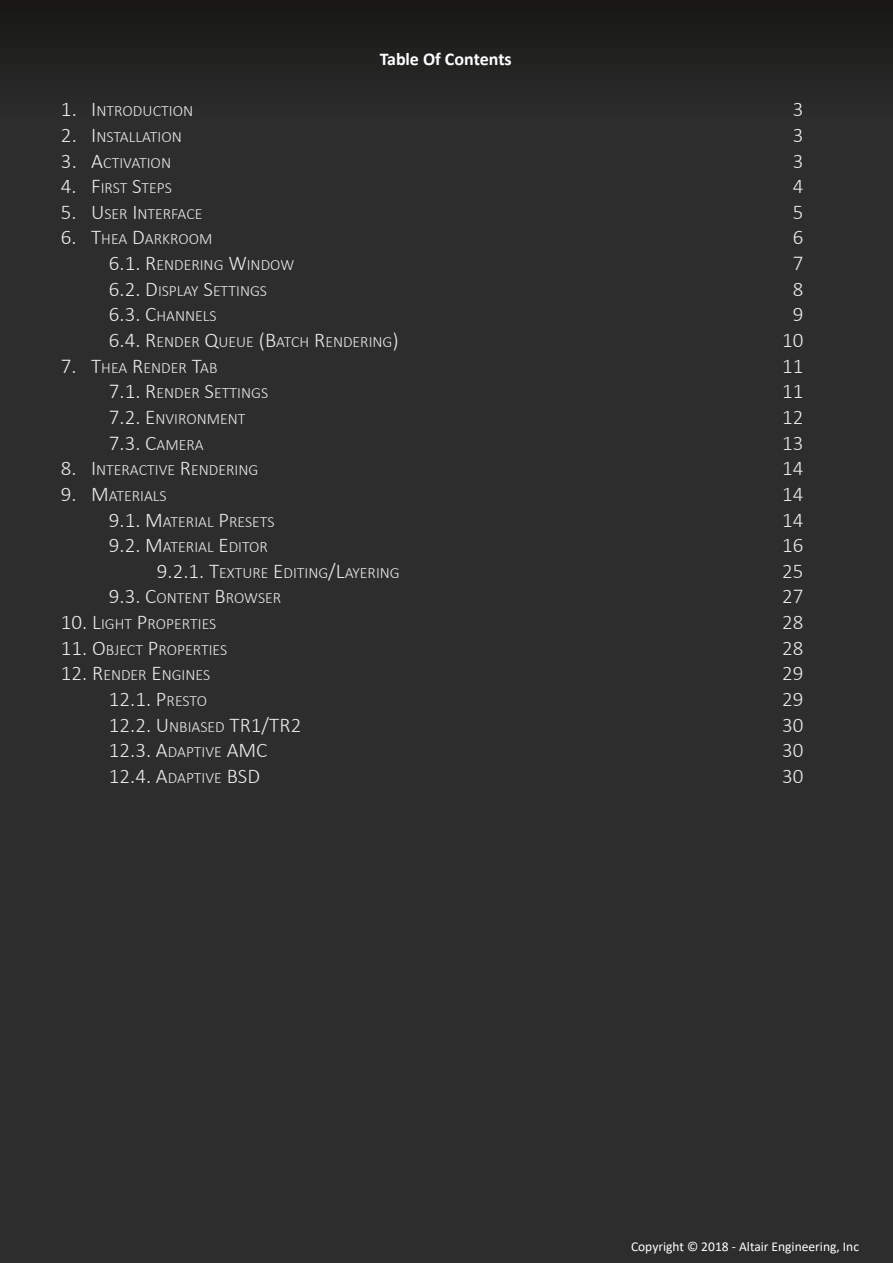
<style>
.page{position:relative;width:893px;height:1263px;background:#2d2d2d}
.page>*{position:absolute;margin:0;border:0;box-sizing:border-box;transform-origin:0 0}
.t1{font:300 21px "Calibri";color:#ebebeb}
.t2{font:700 18px "Calibri";letter-spacing:-.005em;color:#fff}
.t3{font:300 15.75px "Calibri";color:#ebebeb}
.t4{font:13.5px "Calibri";color:#fff}
.s1{font-size:21px}
.s2{font-size:15.75px}
</style>
<div class="page">
<div style="left:1px;top:1px;width:891px;height:119px;background:#222221"></div>
<p class="t2" style="left:380px;top:51px;width:134px">Table Of Contents</p>
<p class="t3" style="left:61px;top:104px;width:134px"><span class="s1">1. I</span>NTRODUCTION</p>
<h1 class="t1" style="left:793px;top:101px;width:12px">3</h1>
<p class="t3" style="left:61px;top:130px;width:123px"><span class="s1">2. I</span>NSTALLATION</p>
<h1 class="t1" style="left:793px;top:126px;width:12px">3</h1>
<p class="t3" style="left:61px;top:156px;width:112px"><span class="s1">3. A</span>CTIVATION</p>
<h1 class="t1" style="left:793px;top:152px;width:12px">3</h1>
<p class="t3" style="left:61px;top:181px;width:112px"><span class="s1">4. F</span>IRST <span class="s1">S</span>TEPS</p>
<h1 class="t1" style="left:793px;top:177px;width:12px">4</h1>
<p class="t3" style="left:61px;top:207px;width:143px"><span class="s1">5. U</span>SER <span class="s1">I</span>NTERFACE</p>
<h1 class="t1" style="left:793px;top:203px;width:12px">5</h1>
<p class="t3" style="left:61px;top:233px;width:153px"><span class="s1">6. T</span>HEA <span class="s1">D</span>ARKROOM</p>
<h1 class="t1" style="left:793px;top:229px;width:12px">6</h1>
<p class="t3" style="left:109px;top:258px;width:187px"><span class="s1">6.1. R</span>ENDERING <span class="s1">W</span>INDOW</p>
<h1 class="t1" style="left:793px;top:254px;width:12px">7</h1>
<p class="t3" style="left:109px;top:284px;width:160px"><span class="s1">6.2. D</span>ISPLAY <span class="s1">S</span>ETTINGS</p>
<h1 class="t1" style="left:793px;top:280px;width:12px">8</h1>
<p class="t3" style="left:109px;top:310px;width:109px"><span class="s1">6.3. C</span>HANNELS</p>
<h1 class="t1" style="left:793px;top:306px;width:12px">9</h1>
<p class="t3" style="left:109px;top:335px;width:291px"><span class="s1">6.4. R</span>ENDER <span class="s1">Q</span>UEUE <span class="s1">(B</span>ATCH <span class="s1">R</span>ENDERING<span class="s1">)</span></p>
<h1 class="t1" style="left:782px;top:331px;width:23px">10</h1>
<p class="t3" style="left:61px;top:361px;width:158px"><span class="s1">7. T</span>HEA <span class="s1">R</span>ENDER <span class="s1">T</span>AB</p>
<h1 class="t1" style="left:782px;top:357px;width:23px">11</h1>
<p class="t3" style="left:109px;top:386px;width:161px"><span class="s1">7.1. R</span>ENDER <span class="s1">S</span>ETTINGS</p>
<h1 class="t1" style="left:782px;top:383px;width:23px">11</h1>
<p class="t3" style="left:109px;top:412px;width:138px"><span class="s1">7.2. E</span>NVIRONMENT</p>
<h1 class="t1" style="left:782px;top:408px;width:23px">12</h1>
<h1 class="t1" style="left:109px;top:434px;width:96px">7.3. C<span class="s2">AMERA</span></h1>
<h1 class="t1" style="left:782px;top:434px;width:23px">13</h1>
<p class="t3" style="left:61px;top:463px;width:199px"><span class="s1">8. I</span>NTERACTIVE <span class="s1">R</span>ENDERING</p>
<h1 class="t1" style="left:782px;top:459px;width:23px">14</h1>
<p class="t3" style="left:61px;top:489px;width:107px"><span class="s1">9. M</span>ATERIALS</p>
<h1 class="t1" style="left:782px;top:485px;width:23px">14</h1>
<p class="t3" style="left:109px;top:515px;width:167px"><span class="s1">9.1. M</span>ATERIAL <span class="s1">P</span>RESETS</p>
<h1 class="t1" style="left:782px;top:511px;width:23px">14</h1>
<p class="t3" style="left:109px;top:540px;width:161px"><span class="s1">9.2. M</span>ATERIAL <span class="s1">E</span>DITOR</p>
<h1 class="t1" style="left:782px;top:536px;width:23px">16</h1>
<p class="t3" style="left:157px;top:566px;width:244px"><span class="s1">9.2.1. T</span>EXTURE <span class="s1">E</span>DITING<span class="s1">/L</span>AYERING</p>
<h1 class="t1" style="left:782px;top:562px;width:23px">25</h1>
<p class="t3" style="left:109px;top:592px;width:174px"><span class="s1">9.3. C</span>ONTENT <span class="s1">B</span>ROWSER</p>
<h1 class="t1" style="left:782px;top:588px;width:23px">27</h1>
<p class="t3" style="left:61px;top:617px;width:157px"><span class="s1">10. L</span>IGHT <span class="s1">P</span>ROPERTIES</p>
<h1 class="t1" style="left:782px;top:613px;width:23px">28</h1>
<p class="t3" style="left:61px;top:643px;width:168px"><span class="s1">11. O</span>BJECT <span class="s1">P</span>ROPERTIES</p>
<h1 class="t1" style="left:782px;top:639px;width:23px">28</h1>
<p class="t3" style="left:61px;top:668px;width:151px"><span class="s1">12. R</span>ENDER <span class="s1">E</span>NGINES</p>
<h1 class="t1" style="left:782px;top:664px;width:23px">29</h1>
<h1 class="t1" style="left:109px;top:690px;width:100px">12.1. P<span class="s2">RESTO</span></h1>
<h1 class="t1" style="left:782px;top:690px;width:23px">29</h1>
<h1 class="t1" style="left:109px;top:716px;width:194px">12.2. U<span class="s2">NBIASED</span> TR1/TR2</h1>
<h1 class="t1" style="left:782px;top:716px;width:23px">30</h1>
<h1 class="t1" style="left:109px;top:741px;width:160px">12.3. A<span class="s2">DAPTIVE</span> AMC</h1>
<h1 class="t1" style="left:782px;top:741px;width:23px">30</h1>
<h1 class="t1" style="left:109px;top:767px;width:153px">12.4. A<span class="s2">DAPTIVE</span> BSD</h1>
<h1 class="t1" style="left:782px;top:767px;width:23px">30</h1>
<p class="t4" style="left:631px;top:1241px;width:229px">Copyright © 2018 ‐ Altair Engineering, Inc</p>
</div>
